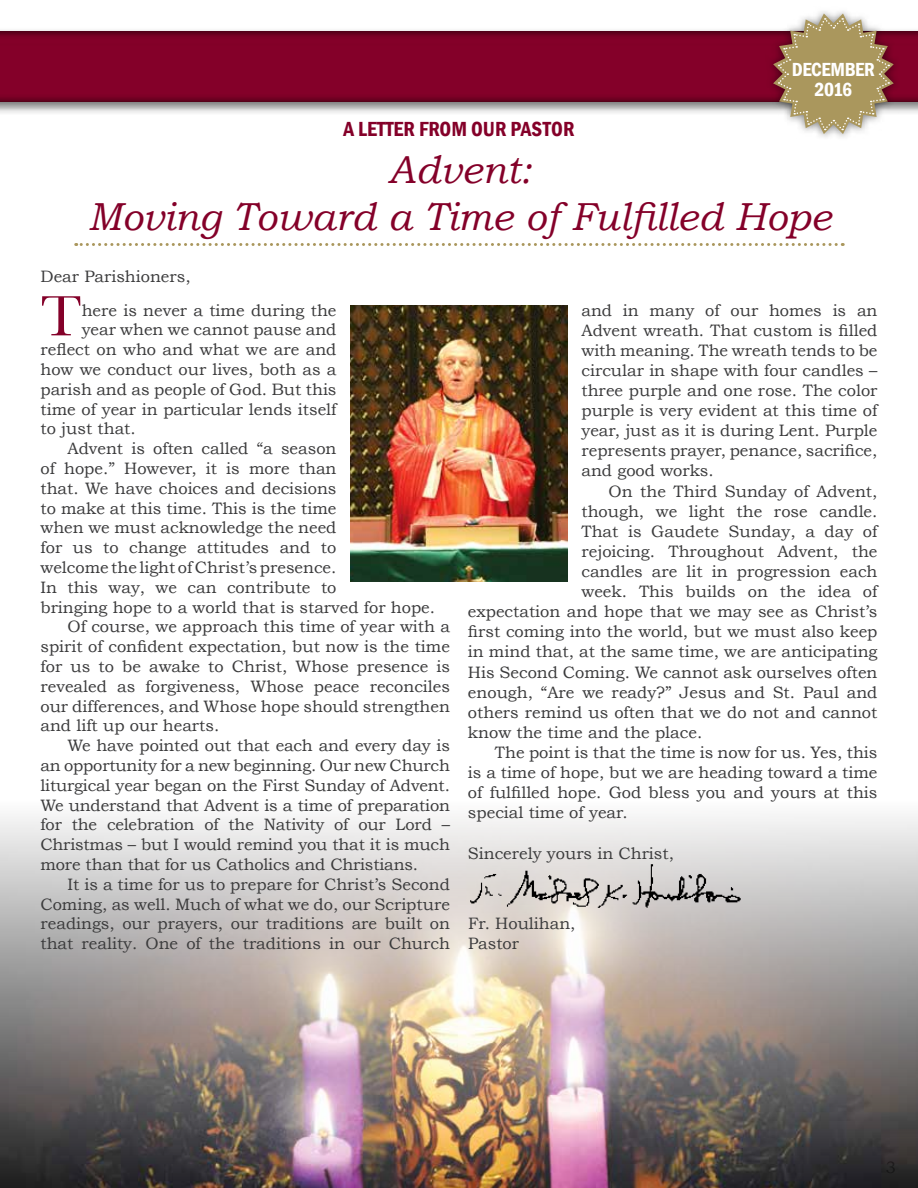
<style>
.page{position:relative;width:918px;height:1188px;background:#fff}
.page>*{position:absolute;margin:0;border:0;box-sizing:border-box;transform-origin:0 0}
.t1{font:59.1px "Baskerville";color:#840029}
.t2{font:italic 39px/46.8px "Bookman Old Style";color:#840029;text-align:center}
.t3{font:600 condensed 21px "Franklin Gothic";color:#840029}
.t4{font:600 condensed 19.5px/19.5px "Franklin Gothic";letter-spacing:-.02em;color:#fff;text-align:center}
.t5{font:16.5px/20.1px "Bookman Old Style";color:#3b3b3c;text-align:justify}
</style>
<div class="page">
<div style="left:0;top:28px;width:918px;height:87px;background:#000;opacity:.51"></div>
<svg style="left:0;top:31px;width:918px;height:73px;background:#7f0329"></svg>
<div style="left:765px;top:6px;width:136px;height:135px;background:#000;opacity:.51"></div>
<svg style="left:773px;top:14px;width:121px;height:120px"></svg>
<img style="left:0;top:816px;width:918px;height:372px">
<svg style="left:76px;top:243px;width:760px;height:3px"></svg>
<img style="left:468px;top:862px;width:276px;height:47px">
<img style="left:350px;top:305px;width:218px;height:277px">
<p class="t4" style="left:792px;top:60px;width:84px">DECEMBER<br>2016</p>
<p class="t3" style="left:344px;top:115px;width:232px">A LETTER FROM OUR PASTOR</p>
<h2 class="t2" style="left:88px;top:147px;width:745px">Advent:<br>Moving Toward a Time of Fulfilled Hope</h2>
<p class="t5" style="left:40px;top:266px;width:152px">Dear Parishioners,</p>
<h1 class="t1" style="left:40px;top:279px;width:43px">T</h1>
<p class="t5" style="left:82px;top:300px;width:256px">here is never a time during the</p>
<p class="t5" style="left:82px;top:320px;width:256px">year when we cannot pause and</p>
<p class="t5" style="left:40px;top:339px;width:298px">reflect on who and what we are and</p>
<p class="t5" style="left:40px;top:359px;width:298px">how we conduct our lives, both as a</p>
<p class="t5" style="left:40px;top:379px;width:298px">parish and as people of God. But this</p>
<p class="t5" style="left:40px;top:399px;width:298px">time of year in particular lends itself</p>
<p class="t5" style="left:40px;top:419px;width:97px">to just that.</p>
<p class="t5" style="left:67px;top:438px;width:271px">Advent is often called “a season</p>
<p class="t5" style="left:40px;top:458px;width:298px">of hope.” However, it is more than</p>
<p class="t5" style="left:40px;top:478px;width:298px">that. We have choices and decisions</p>
<p class="t5" style="left:40px;top:498px;width:298px">to make at this time. This is the time</p>
<p class="t5" style="left:40px;top:518px;width:298px">when we must acknowledge the need</p>
<p class="t5" style="left:40px;top:537px;width:298px">for us to change attitudes and to</p>
<p class="t5" style="left:40px;top:557px;width:298px">welcome the light of Christ’s presence.</p>
<p class="t5" style="left:40px;top:577px;width:298px">In this way, we can contribute to</p>
<p class="t5" style="left:40px;top:597px;width:396px">bringing hope to a world that is starved for hope.</p>
<p class="t5" style="left:67px;top:617px;width:384px">Of course, we approach this time of year with a</p>
<p class="t5" style="left:40px;top:636px;width:411px">spirit of confident expectation, but now is the time</p>
<p class="t5" style="left:40px;top:656px;width:411px">for us to be awake to Christ, Whose presence is</p>
<p class="t5" style="left:40px;top:676px;width:411px">revealed as forgiveness, Whose peace reconciles</p>
<p class="t5" style="left:40px;top:696px;width:411px">our differences, and Whose hope should strengthen</p>
<p class="t5" style="left:40px;top:716px;width:180px">and lift up our hearts.</p>
<p class="t5" style="left:67px;top:735px;width:384px">We have pointed out that each and every day is</p>
<p class="t5" style="left:40px;top:755px;width:411px">an opportunity for a new beginning. Our new Church</p>
<p class="t5" style="left:40px;top:775px;width:411px">liturgical year began on the First Sunday of Advent.</p>
<p class="t5" style="left:40px;top:795px;width:411px">We understand that Advent is a time of preparation</p>
<p class="t5" style="left:40px;top:815px;width:411px">for the celebration of the Nativity of our Lord –</p>
<p class="t5" style="left:40px;top:834px;width:411px">Christmas – but I would remind you that it is much</p>
<p class="t5" style="left:40px;top:854px;width:379px">more than that for us Catholics and Christians.</p>
<p class="t5" style="left:67px;top:874px;width:384px">It is a time for us to prepare for Christ’s Second</p>
<p class="t5" style="left:40px;top:894px;width:411px">Coming, as well. Much of what we do, our Scripture</p>
<p class="t5" style="left:40px;top:914px;width:411px">readings, our prayers, our traditions are built on</p>
<p class="t5" style="left:40px;top:933px;width:411px">that reality. One of the traditions in our Church</p>
<p class="t5" style="left:581px;top:300px;width:298px">and in many of our homes is an Advent wreath. That custom is filled with meaning. The wreath tends to be circular in shape with four candles – three purple and one rose. The color purple is very evident at this time of year, just as it is during Lent. Purple represents prayer, penance, sacrifice, and good works.</p>
<p class="t5" style="left:608px;top:481px;width:270px">On the Third Sunday of Advent,</p>
<p class="t5" style="left:581px;top:501px;width:298px">though, we light the rose candle.</p>
<p class="t5" style="left:581px;top:521px;width:298px">That is Gaudete Sunday, a day of</p>
<p class="t5" style="left:581px;top:541px;width:298px">rejoicing. Throughout Advent, the</p>
<p class="t5" style="left:581px;top:561px;width:298px">candles are lit in progression each</p>
<p class="t5" style="left:581px;top:581px;width:298px">week. This builds on the idea of</p>
<p class="t5" style="left:468px;top:602px;width:411px">expectation and hope that we may see as Christ’s</p>
<p class="t5" style="left:468px;top:622px;width:411px">first coming into the world, but we must also keep</p>
<p class="t5" style="left:468px;top:642px;width:411px">in mind that, at the same time, we are anticipating</p>
<p class="t5" style="left:468px;top:662px;width:411px">His Second Coming. We cannot ask ourselves often</p>
<p class="t5" style="left:468px;top:682px;width:411px">enough, “Are we ready?” Jesus and St. Paul and</p>
<p class="t5" style="left:468px;top:702px;width:411px">others remind us often that we do not and cannot</p>
<p class="t5" style="left:468px;top:722px;width:236px">know the time and the place.</p>
<p class="t5" style="left:495px;top:742px;width:384px">The point is that the time is now for us. Yes, this</p>
<p class="t5" style="left:468px;top:763px;width:411px">is a time of hope, but we are heading toward a time</p>
<p class="t5" style="left:468px;top:783px;width:411px">of fulfilled hope. God bless you and yours at this</p>
<p class="t5" style="left:468px;top:803px;width:161px">special time of year.</p>
<p class="t5" style="left:468px;top:843px;width:208px">Sincerely yours in Christ,</p>
<p class="t5" style="left:468px;top:914px;width:109px">Fr. Houlihan,<br>Pastor</p>
</div>
